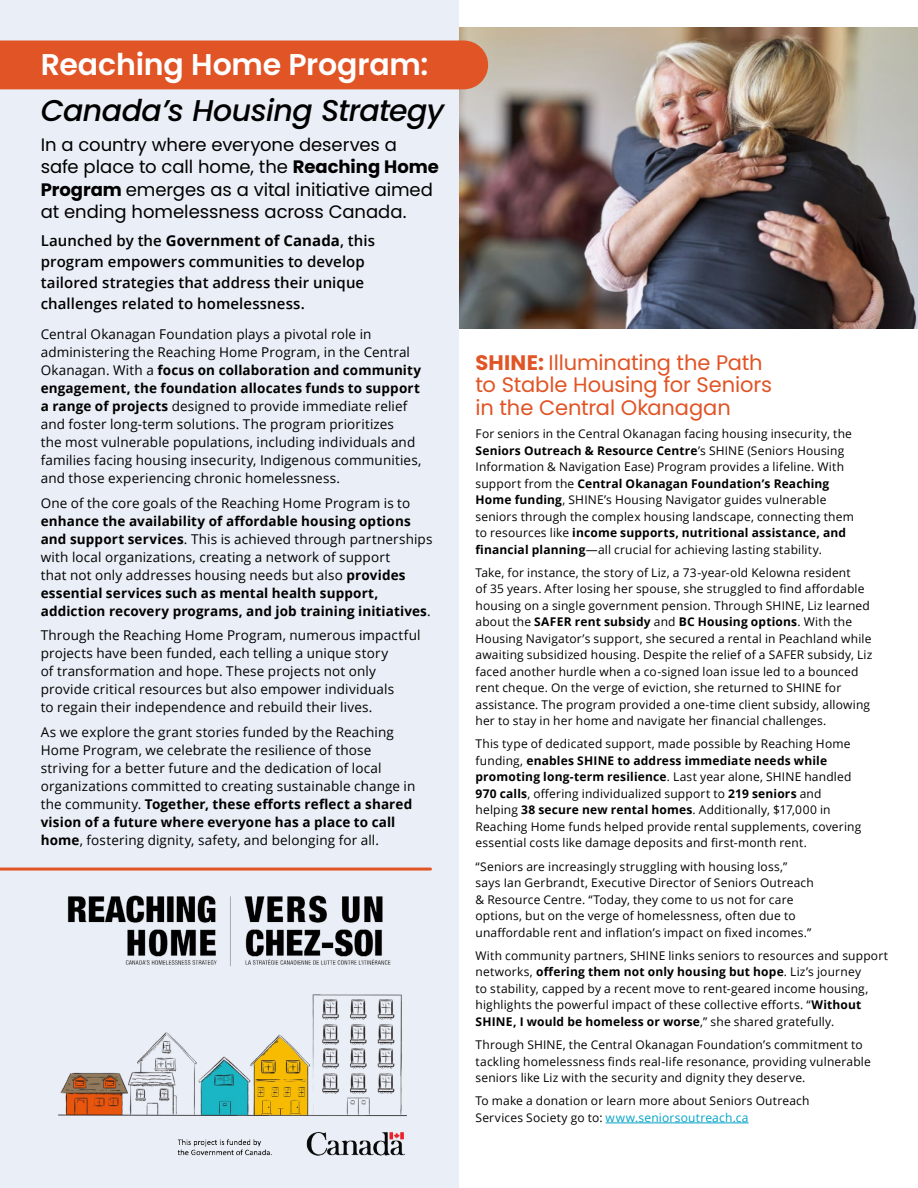
<style>
.page{position:relative;width:918px;height:1188px;background:#fff}
.page>*{position:absolute;margin:0;border:0;box-sizing:border-box;transform-origin:0 0}
.t1{font:italic 500 30px "Poppins";letter-spacing:-.02em;color:#000}
.t2{font:600 30px "Poppins";letter-spacing:-.005em;color:#fff}
.t3{font:21px/22.5px "Poppins";letter-spacing:-.005em;color:#e15425}
.t4{font:18px/22.5px "Poppins";letter-spacing:-.005em;color:#000}
.t5{font:600 15px/21px "Open Sans";letter-spacing:.005em;color:#000}
.t6{font:13.5px/18px "Open Sans";letter-spacing:.01em;color:#000}
.t7{font:700 13.5px/18px "Open Sans";letter-spacing:.01em;color:#000}
.t8{font:12px/16.5px "Open Sans";letter-spacing:.015em;color:#000}
.s1{font-weight:700}
.s2{font-weight:400}
.s3{color:#00a3c9}
</style>
<div class="page">
<img style="left:459px;top:27px;width:459px;height:302px">
<div style="left:0;top:0;width:459px;height:1188px;background:#eaeef6"></div>
<div style="left:0;top:41px;width:488px;height:48px;background:#e15425"></div>
<hr style="left:0;top:868px;width:430px;height:3px;background:#e15425">
<hr style="left:606px;top:1123px;width:143px;height:1px;background:#00a3c9">
<img style="left:177px;top:1132px;width:228px;height:24px">
<img style="left:58px;top:895px;width:349px;height:222px">
<h1 class="t2" style="left:41px;top:47px;width:389px">Reaching Home Program:</h1>
<h1 class="t1" style="left:41px;top:94px;width:405px">Canada’s Housing Strategy</h1>
<h3 class="t4" style="left:41px;top:133px;width:400px">In a country where everyone deserves a safe place to call home, the <span class="s1">Reaching Home Program</span> emerges as a vital initiative aimed at ending homelessness across Canada.</h3>
<p class="t5" style="left:41px;top:230px;width:336px">Launched by the <span class="s1">Government of Canada</span>, this program empowers communities to develop tailored strategies that address their unique challenges related to homelessness.</p>
<p class="t6" style="left:41px;top:325px;width:382px">Central Okanagan Foundation plays a pivotal role in administering the Reaching Home Program, in the Central Okanagan. With a <span class="s1">focus on collaboration and community engagement, the foundation allocates funds to support a range of projects</span> designed to provide immediate relief and foster long-term solutions. The program prioritizes<br>the most vulnerable populations, including individuals and families facing housing insecurity, Indigenous communities, and those experiencing chronic homelessness.</p>
<p class="t6" style="left:41px;top:493px;width:371px">One of the core goals of the Reaching Home Program is to</p>
<p class="t7" style="left:41px;top:511px;width:393px">enhance the availability of affordable housing options and support services<span class="s2">. This is achieved through partnerships with local organizations, creating a network of support<br>that not only addresses housing needs but also</span> provides essential services such as mental health support, addiction recovery programs, and job training initiatives<span class="s2">.</span></p>
<p class="t6" style="left:41px;top:626px;width:381px">Through the Reaching Home Program, numerous impactful projects have been funded, each telling a unique story<br>of transformation and hope. These projects not only provide critical resources but also empower individuals<br>to regain their independence and rebuild their lives.</p>
<p class="t6" style="left:41px;top:723px;width:376px">As we explore the grant stories funded by the Reaching Home Program, we celebrate the resilience of those striving for a better future and the dedication of local organizations committed to creating sustainable change in the community. <span class="s1">Together, these efforts reflect a shared vision of a future where everyone has a place to call home</span>, fostering dignity, safety, and belonging for all.</p>
<h2 class="t3" style="left:476px;top:351px;width:298px"><span class="s1">SHINE:</span> Illuminating the Path to Stable Housing for Seniors in the Central Okanagan</h2>
<p class="t8" style="left:476px;top:425px;width:380px">For seniors in the Central Okanagan facing housing insecurity, the <span class="s1">Seniors Outreach &amp; Resource Centre</span>’s SHINE (Seniors Housing Information &amp; Navigation Ease) Program provides a lifeline. With support from the <span class="s1">Central Okanagan Foundation’s Reaching Home funding</span>, SHINE’s Housing Navigator guides vulnerable seniors through the complex housing landscape, connecting them to resources like <span class="s1">income supports, nutritional assistance, and financial planning</span>—all crucial for achieving lasting stability.</p>
<p class="t8" style="left:476px;top:564px;width:398px">Take, for instance, the story of Liz, a 73-year-old Kelowna resident<br>of 35 years. After losing her spouse, she struggled to find affordable housing on a single government pension. Through SHINE, Liz learned about the <span class="s1">SAFER rent subsidy</span> and <span class="s1">BC Housing options</span>. With the Housing Navigator’s support, she secured a rental in Peachland while awaiting subsidized housing. Despite the relief of a SAFER subsidy, Liz faced another hurdle when a co-signed loan issue led to a bounced rent cheque. On the verge of eviction, she returned to SHINE for assistance. The program provided a one-time client subsidy, allowing her to stay in her home and navigate her financial challenges.</p>
<p class="t8" style="left:476px;top:736px;width:387px">This type of dedicated support, made possible by Reaching Home funding, <span class="s1">enables SHINE to address immediate needs while promoting long-term resilience</span>. Last year alone, SHINE handled <span class="s1">970 calls</span>, offering individualized support to <span class="s1">219 seniors</span> and helping <span class="s1">38 secure new rental homes</span>. Additionally, $17,000 in Reaching Home funds helped provide rental supplements, covering essential costs like damage deposits and first-month rent.</p>
<p class="t8" style="left:476px;top:858px;width:340px">“Seniors are increasingly struggling with housing loss,” says Ian Gerbrandt, Executive Director of Seniors Outreach &amp; Resource Centre. “Today, they come to us not for care options, but on the verge of homelessness, often due to unaffordable rent and inflation’s impact on fixed incomes.”</p>
<p class="t8" style="left:476px;top:947px;width:414px">With community partners, SHINE links seniors to resources and support networks, <span class="s1">offering them not only housing but hope</span>. Liz’s journey<br>to stability, capped by a recent move to rent-geared income housing, highlights the powerful impact of these collective efforts. “<span class="s1">Without SHINE, I would be homeless or worse</span>,” she shared gratefully.</p>
<p class="t8" style="left:476px;top:1036px;width:397px">Through SHINE, the Central Okanagan Foundation’s commitment to tackling homelessness finds real-life resonance, providing vulnerable seniors like Liz with the security and dignity they deserve.</p>
<p class="t8" style="left:476px;top:1093px;width:336px">To make a donation or learn more about Seniors Outreach<br>Services Society go to: <span class="s3">www.seniorsoutreach.ca</span></p>
</div>
